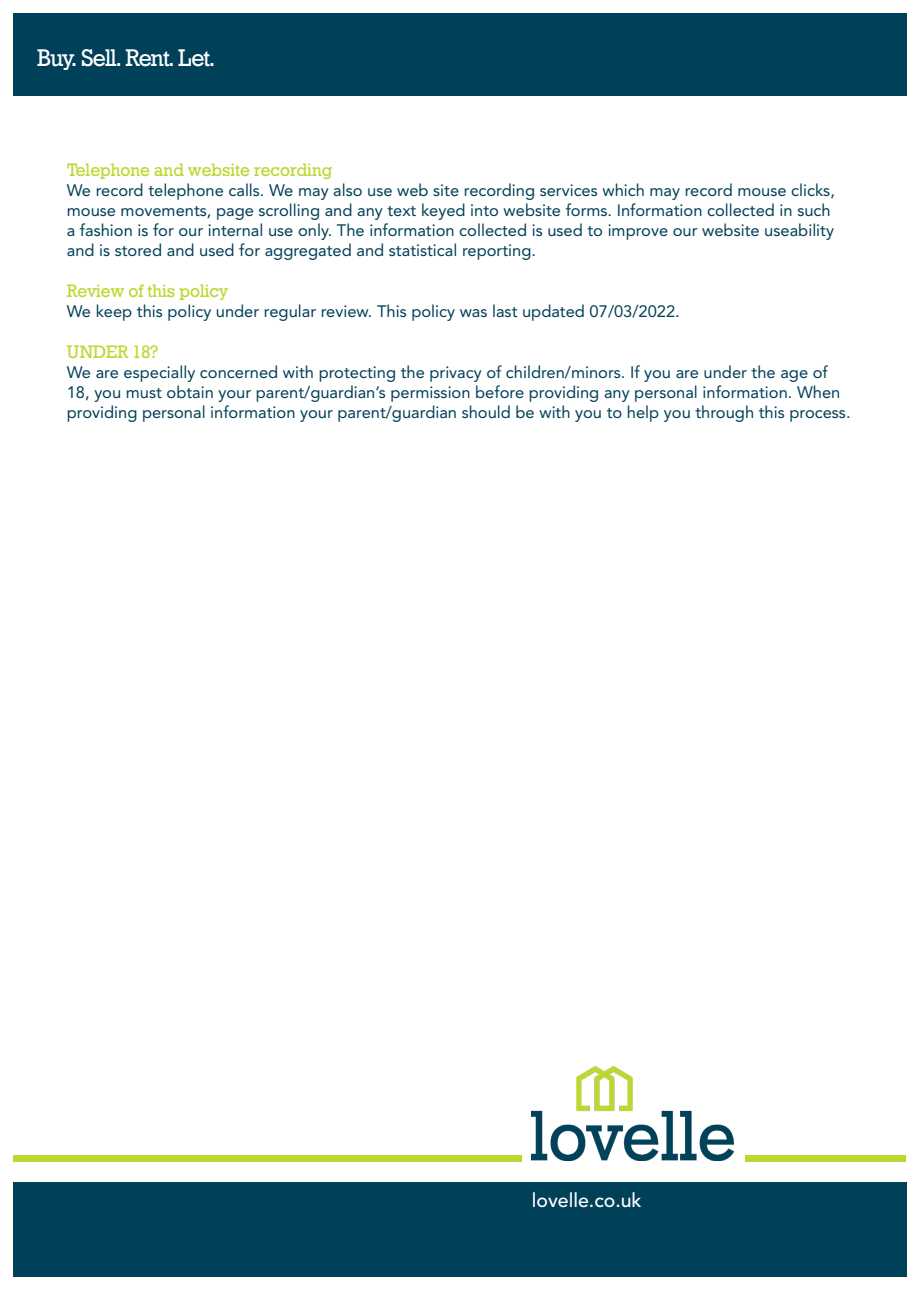
<style>
.page{position:relative;width:919px;height:1289px;background:#fff}
.page>*{position:absolute;margin:0;border:0;box-sizing:border-box;transform-origin:0 0}
.t1{font:24px "Geo Slb 712 Md BT";letter-spacing:-.04em;color:#fff}
.t2{font:500 19.5px "Avenir LT Std";color:#fff}
.t3{font:18px "Geo Slb 712 Md BT";color:#bed630}
.t4{font:16.5px/19.8px "Avenir LT Std";color:#004058}
</style>
<div class="page">
<div style="left:13px;top:13px;width:893px;height:83px;background:#004058"></div>
<div style="left:13px;top:1181px;width:893px;height:95px;background:#004058"></div>
<img style="left:531px;top:1066px;width:202px;height:94px">
<div style="left:745px;top:1154px;width:161px;height:7px;background:#bed630"></div>
<div style="left:13px;top:1154px;width:508px;height:7px;background:#bed630"></div>
<p class="t1" style="left:37px;top:42px;width:180px">Buy. Sell. Rent. Let.</p>
<p class="t3" style="left:67px;top:158px;width:267px">Telephone and website recording</p>
<p class="t4" style="left:67px;top:180px;width:769px">We record telephone calls. We may also use web site recording services which may record mouse clicks, mouse movements, page scrolling and any text keyed into website forms. Information collected in such a fashion is for our internal use only. The information collected is used to improve our website useability and is stored and used for aggregated and statistical reporting.</p>
<p class="t3" style="left:67px;top:279px;width:163px">Review of this policy</p>
<p class="t4" style="left:67px;top:301px;width:614px">We keep this policy under regular review. This policy was last updated 07/03/2022.</p>
<p class="t3" style="left:67px;top:340px;width:93px">UNDER 18?</p>
<p class="t4" style="left:67px;top:362px;width:785px">We are especially concerned with protecting the privacy of children/minors. If you are under the age of<br>18, you must obtain your parent/guardian’s permission before providing any personal information. When providing personal information your parent/guardian should be with you to help you through this process.</p>
<p class="t2" style="left:531px;top:1188px;width:111px">lovelle.co.uk</p>
</div>
